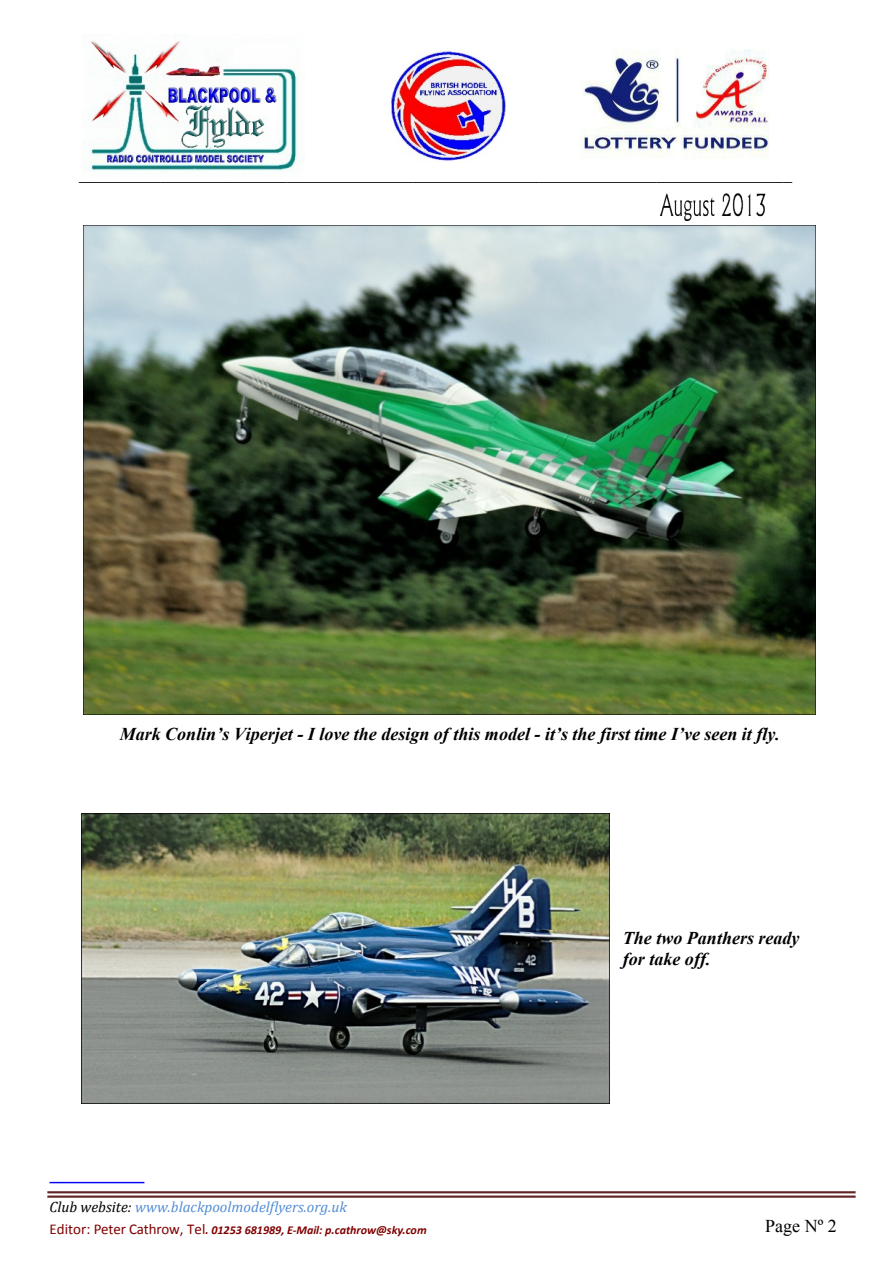
<style>
.page{position:relative;width:893px;height:1263px;background:#fff}
.page>*{position:absolute;margin:0;border:0;box-sizing:border-box;transform-origin:0 0}
.t1{font:italic 700 18px/20.7px "Times New Roman";color:#000}
.t2{font:18px "Times New Roman";color:#000}
.t3{font:italic 15px "Cambria";color:#548dd4}
.t4{font:italic 700 12px "Calibri";color:#800000}
.s1{color:#000}
.s2{font-weight:400;font-style:normal;font-size:15px}
</style>
<div class="page">
<img style="left:582px;top:49px;width:188px;height:110px">
<hr style="left:47px;top:1191px;width:809px;height:2px;background:#622423">
<hr style="left:47px;top:1195px;width:809px;height:3px;background:#622423">
<hr style="left:50px;top:1182px;width:94px;height:1px;background:#00f">
<img style="left:660px;top:193px;width:106px;height:28px">
<img style="left:392px;top:51px;width:113px;height:110px">
<img style="left:87px;top:35px;width:218px;height:138px">
<img style="left:81px;top:813px;width:528px;height:290px">
<img style="left:84px;top:225px;width:732px;height:490px">
<p class="t2" style="left:79px;top:167px;width:714px">_______________________________________________________________________________</p>
<p class="t1" style="left:120px;top:725px;width:662px">Mark Conlin’s Viperjet - I love the design of this model - it’s the first time I’ve seen it fly.</p>
<p class="t1" style="left:623px;top:929px;width:178px">The two Panthers ready for take off.</p>
<p class="t3" style="left:50px;top:1200px;width:299px"><span class="s1">Club website:</span> www.blackpoolmodelflyers.org.uk</p>
<p class="t4" style="left:50px;top:1225px;width:379px"><span class="s2">Editor: Peter Cathrow, Tel</span>. 01253 681989, E-Mail: p.cathrow@sky.com</p>
<p class="t2" style="left:765px;top:1219px;width:73px">Page Nº 2</p>
</div>
